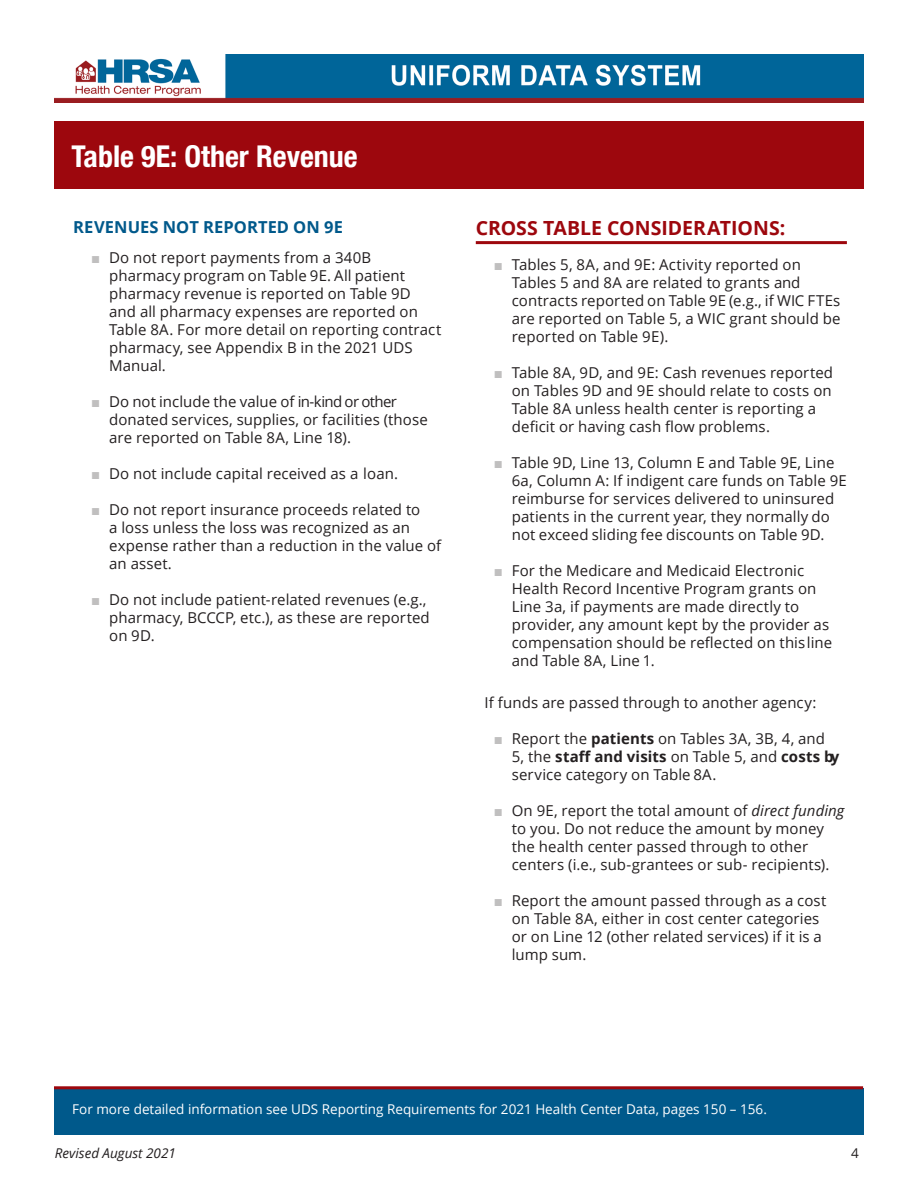
<style>
.page{position:relative;width:918px;height:1188px;background:#fff}
.page>*{position:absolute;margin:0;border:0;box-sizing:border-box;transform-origin:0 0}
.t1{font:700 condensed 30px "Helvetica Neue LT Com";color:#fff}
.t2{font:700 19.5px "Open Sans";color:#9d070d}
.t3{font:700 16.5px "Open Sans";letter-spacing:.005em;color:#00598b}
.t4{font:15px/18px "Open Sans";letter-spacing:.005em;color:#231f20}
.t5{font:13.5px "Open Sans";color:#fff}
.t6{font:italic 13.5px "Open Sans";color:#231f20}
.t7{font:13.5px "Open Sans";color:#231f20}
.s1{font-family:"Arial";color:#c0bfbf}
.s2{font-weight:700}
.s3{font-style:italic}
</style>
<div class="page">
<div style="left:54px;top:1088px;width:809px;height:47px;background:#00598b"></div>
<div style="left:54px;top:122px;width:810px;height:67px;background:#9d070d"></div>
<img style="left:54px;top:54px;width:809px;height:48px">
<hr style="left:54px;top:1086px;width:809px;height:3px;background:#9d070d">
<hr style="left:476px;top:241px;width:371px;height:3px;background:#9d070d">
<h1 class="t1" style="left:71px;top:138px;width:288px">Table 9E: Other Revenue</h1>
<h3 class="t3" style="left:73px;top:215px;width:271px">REVENUES NOT REPORTED ON 9E</h3>
<p class="t4" style="left:109px;top:248px;width:334px;text-indent:-18px"><span class="s1">■</span> Do not report payments from a 340B pharmacy program on Table 9E. All patient pharmacy revenue is reported on Table 9D and all pharmacy expenses are reported on Table 8A. For more detail on reporting contract pharmacy, see Appendix B in the 2021 UDS Manual.</p>
<p class="t4" style="left:109px;top:392px;width:320px;text-indent:-18px"><span class="s1">■</span> Do not include the value of in-kind or other donated services, supplies, or facilities (those are reported on Table 8A, Line 18).</p>
<p class="t4" style="left:91px;top:464px;width:308px"><span class="s1">■</span> Do not include capital received as a loan.</p>
<p class="t4" style="left:109px;top:500px;width:334px;text-indent:-18px"><span class="s1">■</span> Do not report insurance proceeds related to<br>a loss unless the loss was recognized as an expense rather than a reduction in the value of an asset.</p>
<p class="t4" style="left:109px;top:590px;width:322px;text-indent:-18px"><span class="s1">■</span> Do not include patient-related revenues (e.g., pharmacy, BCCCP, etc.), as these are reported on 9D.</p>
<h2 class="t2" style="left:476px;top:214px;width:311px">CROSS TABLE CONSIDERATIONS:</h2>
<p class="t4" style="left:512px;top:255px;width:330px;text-indent:-18px"><span class="s1">■</span> Tables 5, 8A, and 9E: Activity reported on Tables 5 and 8A are related to grants and contracts reported on Table 9E (e.g., if WIC FTEs are reported on Table 5, a WIC grant should be reported on Table 9E).</p>
<p class="t4" style="left:512px;top:363px;width:323px;text-indent:-18px"><span class="s1">■</span> Table 8A, 9D, and 9E: Cash revenues reported on Tables 9D and 9E should relate to costs on Table 8A unless health center is reporting a deficit or having cash flow problems.</p>
<p class="t4" style="left:512px;top:453px;width:337px;text-indent:-18px"><span class="s1">■</span> Table 9D, Line 13, Column E and Table 9E, Line 6a, Column A: If indigent care funds on Table 9E reimburse for services delivered to uninsured patients in the current year, they normally do not exceed sliding fee discounts on Table 9D.</p>
<p class="t4" style="left:512px;top:561px;width:322px;text-indent:-18px"><span class="s1">■</span> For the Medicare and Medicaid Electronic Health Record Incentive Program grants on Line 3a, if payments are made directly to provider, any amount kept by the provider as compensation should be reflected on this line and Table 8A, Line 1.</p>
<p class="t4" style="left:484px;top:693px;width:333px">If funds are passed through to another agency:</p>
<p class="t4" style="left:512px;top:729px;width:329px;text-indent:-18px"><span class="s1">■</span> Report the <span class="s2">patients</span> on Tables 3A, 3B, 4, and<br>5, the <span class="s2">staff and visits</span> on Table 5, and <span class="s2">costs by </span>service category on Table 8A.</p>
<p class="t4" style="left:512px;top:801px;width:334px;text-indent:-18px"><span class="s1">■</span> On 9E, report the total amount of <span class="s3">direct funding </span>to you. Do not reduce the amount by money the health center passed through to other centers (i.e., sub-grantees or sub- recipients).</p>
<p class="t4" style="left:512px;top:891px;width:316px;text-indent:-18px"><span class="s1">■</span> Report the amount passed through as a cost on Table 8A, either in cost center categories or on Line 12 (other related services) if it is a lump sum.</p>
<p class="t5" style="left:72px;top:1100px;width:696px">For more detailed information see UDS Reporting Requirements for 2021 Health Center Data, pages 150 – 156.</p>
<p class="t6" style="left:55px;top:1144px;width:122px">Revised August 2021</p>
<p class="t7" style="left:851px;top:1144px;width:9px">4</p>
</div>
